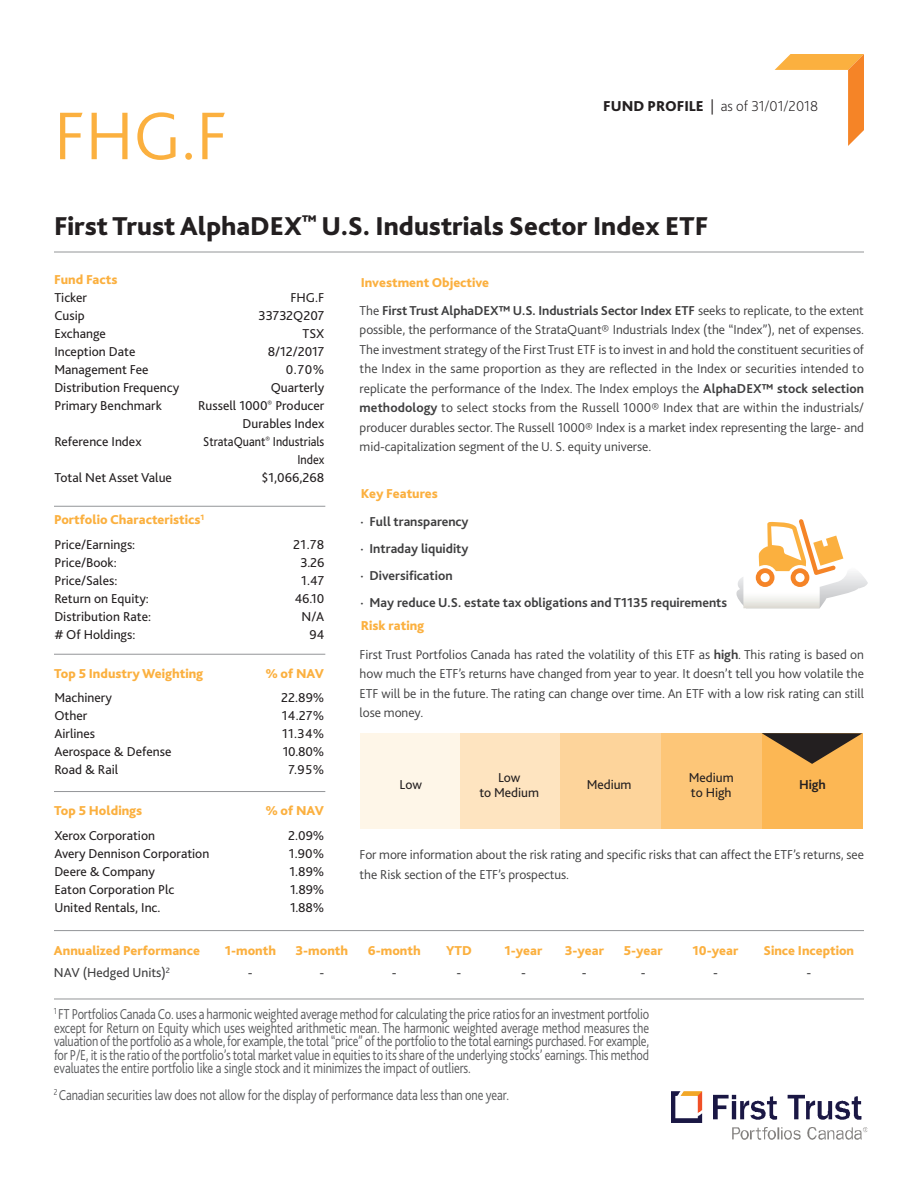
<style>
.page{position:relative;width:918px;height:1188px;background:#fff}
.page>*{position:absolute;margin:0;border:0;box-sizing:border-box;transform-origin:0 0}
.t1{font:300 70.5px "Bliss 2";color:#fbb03f}
.t2{font:800 27px "Bliss 2";color:#231f20}
.t3{font:300 15px/13.5px "Bliss 2";letter-spacing:-.01em;color:#57585a;text-align:justify;scale:.83 1}
.t4{font:200 15px "Bliss 2";color:#231f20}
.t5{font:300 13.5px/19.5px "Bliss 2";letter-spacing:-.005em;color:#3e3e3f;text-align:justify}
.t6{font:13.5px/15px "Bliss 2";color:#231f20;text-align:right}
.t7{font:700 13.5px/27px "Bliss 2";color:#3e3e3f}
.t8{font:800 13.5px "Bliss 2";color:#fbb03f}
.t9{font:13.5px/18px "Bliss 2";color:#231f20;text-align:right;scale:.9 1}
.t10{font:13.5px "Bliss 2";color:#3e3e3f}
.t11{font:700 13.5px "Bliss 2";color:#231f20}
.s1{font-weight:800}
.s2{font-weight:300}
.s3{font-weight:800;color:#fbb03f}
.s4{font-weight:700}
</style>
<div class="page">
<img style="left:672px;top:1091px;width:195px;height:49px">
<svg style="left:736px;top:519px;width:132px;height:89px"></svg>
<hr style="left:54px;top:252px;width:810px;height:1px;background:#939598">
<svg style="left:775px;top:54px;width:89px;height:92px"></svg>
<hr style="left:54px;top:506px;width:271px;height:1px;background:#939598">
<hr style="left:54px;top:654px;width:271px;height:1px;background:#939598">
<hr style="left:54px;top:791px;width:271px;height:1px;background:#939598">
<hr style="left:54px;top:930px;width:810px;height:1px;background:#939598">
<hr style="left:54px;top:999px;width:810px;height:1px;background:#939598">
<div style="left:360px;top:733px;width:101px;height:95px;background:#fef6e8"></div>
<div style="left:460px;top:733px;width:101px;height:95px;background:#fee4c0"></div>
<div style="left:561px;top:733px;width:100px;height:95px;background:#fdd49b"></div>
<div style="left:661px;top:733px;width:101px;height:95px;background:#fdc678"></div>
<div style="left:762px;top:733px;width:100px;height:95px;background:#fcb754"></div>
<svg style="left:762px;top:733px;width:100px;height:31px"></svg>
<h1 class="t1" style="left:54px;top:109px;width:175px">FHG.F</h1>
<p class="t4" style="left:603px;top:100px;width:216px"><span class="s1">FUND PROFILE</span> <span class="s2">|</span> as of 31/01/2018</p>
<h2 class="t2" style="left:54px;top:215px;width:656px">First Trust AlphaDEX<sup>™</sup> U.S. Industrials Sector Index ETF</h2>
<p class="t8" style="left:54px;top:274px;width:65px">Fund Facts</p>
<p class="t6" style="left:54px;top:291px;width:34px">Ticker</p>
<p class="t6" style="left:290px;top:291px;width:35px">FHG.F</p>
<p class="t6" style="left:54px;top:309px;width:32px">Cusip</p>
<p class="t6" style="left:259px;top:309px;width:67px">33732Q207</p>
<p class="t6" style="left:54px;top:327px;width:53px">Exchange</p>
<p class="t6" style="left:303px;top:327px;width:23px">TSX</p>
<p class="t6" style="left:54px;top:345px;width:83px">Inception Date</p>
<p class="t6" style="left:268px;top:345px;width:58px">8/12/2017</p>
<p class="t6" style="left:54px;top:363px;width:96px">Management Fee</p>
<p class="t6" style="left:286px;top:363px;width:40px">0.70%</p>
<p class="t6" style="left:54px;top:381px;width:126px">Distribution Frequency</p>
<p class="t6" style="left:271px;top:381px;width:55px">Quarterly</p>
<p class="t6" style="left:54px;top:399px;width:109px">Primary Benchmark</p>
<p class="t6" style="left:198px;top:398px;width:128px;line-height:18px">Russell 1000<sup>®</sup> Producer<br>Durables Index</p>
<p class="t6" style="left:54px;top:435px;width:89px">Reference Index</p>
<p class="t9" style="left:203px;top:434px;width:136px">StrataQuant<sup>®</sup> Industrials<br>Index</p>
<p class="t6" style="left:54px;top:471px;width:119px">Total Net Asset Value</p>
<p class="t6" style="left:261px;top:471px;width:64px">$1,066,268</p>
<p class="t8" style="left:54px;top:515px;width:152px">Portfolio Characteristics<sup>1</sup></p>
<p class="t6" style="left:54px;top:539px;width:82px">Price/Earnings:</p>
<p class="t6" style="left:293px;top:539px;width:33px">21.78</p>
<p class="t6" style="left:54px;top:557px;width:64px">Price/Book:</p>
<p class="t6" style="left:300px;top:557px;width:25px">3.26</p>
<p class="t6" style="left:54px;top:575px;width:65px">Price/Sales:</p>
<p class="t6" style="left:301px;top:575px;width:25px">1.47</p>
<p class="t6" style="left:54px;top:593px;width:96px">Return on Equity:</p>
<p class="t6" style="left:295px;top:593px;width:31px">46.10</p>
<p class="t6" style="left:54px;top:611px;width:98px">Distribution Rate:</p>
<p class="t6" style="left:301px;top:611px;width:24px">N/A</p>
<p class="t6" style="left:54px;top:629px;width:83px"># Of Holdings:</p>
<p class="t6" style="left:310px;top:629px;width:16px">94</p>
<p class="t8" style="left:54px;top:668px;width:151px">Top 5 Industry Weighting</p>
<p class="t8" style="left:265px;top:668px;width:60px">% of NAV</p>
<p class="t6" style="left:54px;top:692px;width:59px">Machinery</p>
<p class="t6" style="left:281px;top:692px;width:45px">22.89%</p>
<p class="t6" style="left:54px;top:710px;width:34px">Other</p>
<p class="t6" style="left:282px;top:710px;width:44px">14.27%</p>
<p class="t6" style="left:54px;top:728px;width:42px">Airlines</p>
<p class="t6" style="left:282px;top:728px;width:44px">11.34%</p>
<p class="t6" style="left:54px;top:746px;width:119px">Aerospace &amp; Defense</p>
<p class="t6" style="left:283px;top:746px;width:43px">10.80%</p>
<p class="t6" style="left:54px;top:764px;width:65px">Road &amp; Rail</p>
<p class="t6" style="left:289px;top:764px;width:37px">7.95%</p>
<p class="t8" style="left:54px;top:806px;width:90px">Top 5 Holdings</p>
<p class="t8" style="left:265px;top:806px;width:60px">% of NAV</p>
<p class="t6" style="left:54px;top:830px;width:102px">Xerox Corporation</p>
<p class="t6" style="left:288px;top:830px;width:38px">2.09%</p>
<p class="t6" style="left:54px;top:848px;width:156px">Avery Dennison Corporation</p>
<p class="t6" style="left:289px;top:848px;width:37px">1.90%</p>
<p class="t6" style="left:54px;top:866px;width:102px">Deere &amp; Company</p>
<p class="t6" style="left:289px;top:866px;width:36px">1.89%</p>
<p class="t6" style="left:54px;top:884px;width:122px">Eaton Corporation Plc</p>
<p class="t6" style="left:290px;top:884px;width:36px">1.89%</p>
<p class="t6" style="left:54px;top:902px;width:108px">United Rentals, Inc.</p>
<p class="t6" style="left:290px;top:902px;width:36px">1.88%</p>
<p class="t7" style="left:360px;top:269px;width:506px;line-height:28.3px"><span class="s3">Investment Objective<br></span><span class="s2">The</span> First Trust AlphaDEX™ U.S. Industrials Sector Index ETF <span class="s2">seeks to replicate, to the extent</span></p>
<p class="t5" style="left:360px;top:322px;width:506px">possible, the performance of the StrataQuant® Industrials Index (the “Index”), net of expenses.<br>The investment strategy of the FirstTrust ETF is to invest in and hold the constituent securities of the Index in the same proportion as they are reflected in the Index or securities intended to replicate the performance of the Index. The Index employs the <span class="s4">AlphaDEX™ stock selection methodology</span> to select stocks from the Russell 1000® Index that are within the industrials/ producer durables sector. The Russell 1000® Index is a market index representing the large- and mid-capitalization segment of the U. S. equity universe.</p>
<p class="t8" style="left:361px;top:488px;width:79px">Key Features</p>
<p class="t7" style="left:360px;top:509px;width:368px">· Full transparency<br>· Intraday liquidity<br>· Diversification<br>· May reduce U.S. estate tax obligations and T1135 requirements</p>
<p class="t5" style="left:360px;top:613px;width:506px;line-height:28.3px"><span class="s3">Risk rating<br></span>First Trust Portfolios Canada has rated the volatility of this ETF as <span class="s4">high</span>. This rating is based on</p>
<p class="t5" style="left:360px;top:665px;width:506px">how much the ETF’s returns have changed from year to year. It doesn’t tell you how volatile the ETF will be in the future. The rating can change over time. An ETF with a low risk rating can still lose money.</p>
<p class="t6" style="left:479px;top:771px;width:61px;text-align:center">Low<br>to Medium</p>
<p class="t6" style="left:689px;top:771px;width:46px;text-align:left">Medium to High</p>
<p class="t6" style="left:400px;top:778px;width:24px">Low</p>
<p class="t6" style="left:587px;top:778px;width:46px">Medium</p>
<p class="t11" style="left:799px;top:779px;width:28px">High</p>
<p class="t5" style="left:360px;top:846px;width:506px">For more information about the risk rating and specific risks that can affect the ETF’s returns, see the Risk section of the ETF’s prospectus.</p>
<p class="t8" style="left:54px;top:945px;width:147px">Annualized Performance</p>
<p class="t8" style="left:225px;top:945px;width:53px">1-month</p>
<p class="t8" style="left:295px;top:945px;width:54px">3-month</p>
<p class="t8" style="left:368px;top:945px;width:54px">6-month</p>
<p class="t8" style="left:446px;top:945px;width:27px">YTD</p>
<p class="t8" style="left:505px;top:945px;width:39px">1-year</p>
<p class="t8" style="left:565px;top:945px;width:41px">3-year</p>
<p class="t8" style="left:624px;top:945px;width:40px">5-year</p>
<p class="t8" style="left:693px;top:945px;width:47px">10-year</p>
<p class="t8" style="left:763px;top:945px;width:92px">Since Inception</p>
<p class="t10" style="left:54px;top:968px;width:118px">NAV (Hedged Units)<sup>2</sup></p>
<p class="t10" style="left:248px;top:968px;width:6px">-</p>
<p class="t10" style="left:319px;top:968px;width:6px">-</p>
<p class="t10" style="left:392px;top:968px;width:6px">-</p>
<p class="t10" style="left:457px;top:968px;width:6px">-</p>
<p class="t10" style="left:521px;top:968px;width:6px">-</p>
<p class="t10" style="left:582px;top:968px;width:6px">-</p>
<p class="t10" style="left:641px;top:968px;width:6px">-</p>
<p class="t10" style="left:713px;top:968px;width:6px">-</p>
<p class="t10" style="left:806px;top:968px;width:6px">-</p>
<p class="t3" style="left:54px;top:1009px;width:719px"><sup>1</sup> FT Portfolios Canada Co. uses a harmonic weighted average method for calculating the price ratios for an investment portfolio except for Return on Equity which uses weighted arithmetic mean. The harmonic weighted average method measures the valuation of the portfolio as a whole, for example, the total “price” of the portfolio to the total earnings purchased. For example, for P/E, it is the ratio of the portfolio’s total market value in equities to its share of the underlying stocks’ earnings. This method evaluates the entire portfolio like a single stock and it minimizes the impact of outliers.</p>
<p class="t3" style="left:54px;top:1090px;width:550px"><sup>2</sup> Canadian securities law does not allow for the display of performance data less than one year.</p>
</div>
